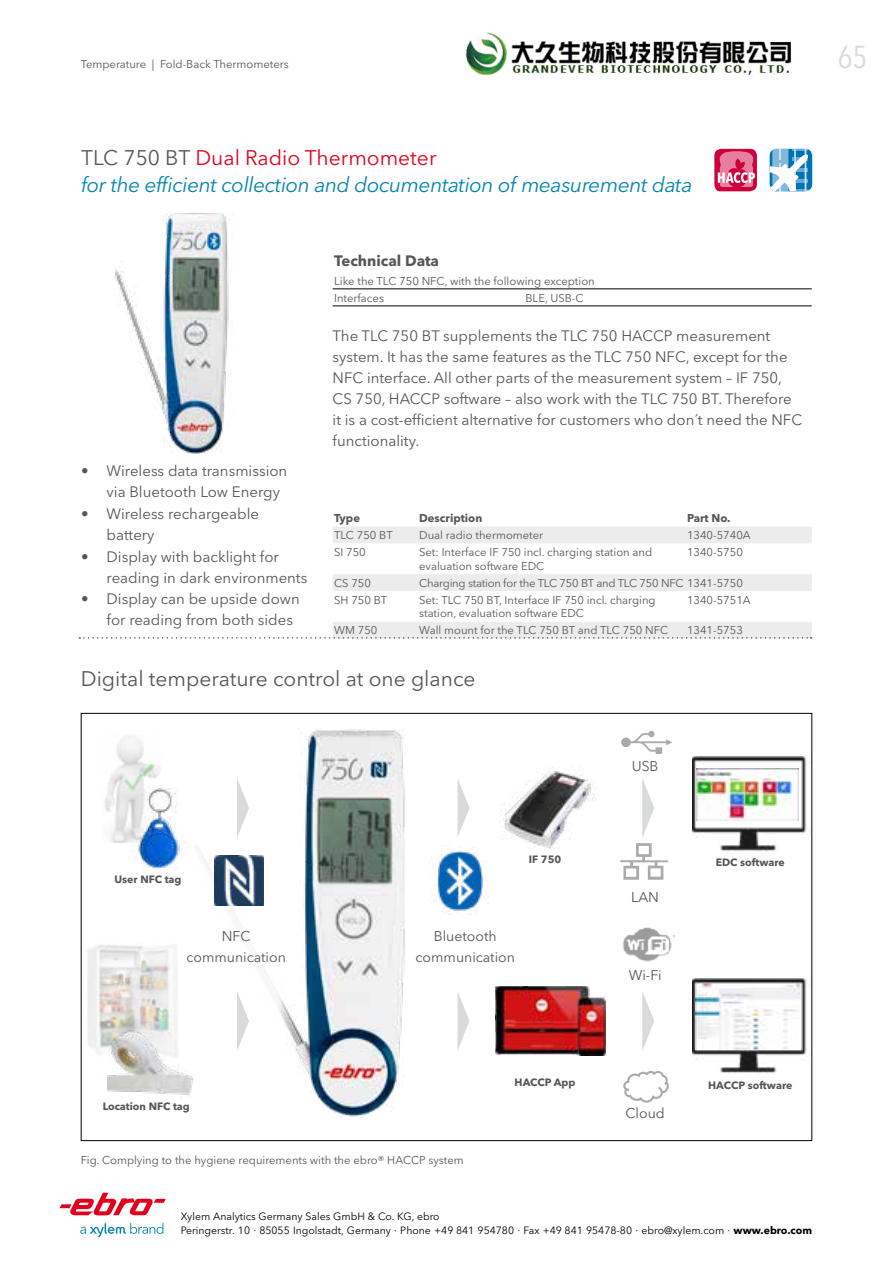
<style>
.page{position:relative;width:893px;height:1263px;background:#fff}
.page>*{position:absolute;margin:0;border:0;box-sizing:border-box;transform-origin:0 0}
.t1{font:condensed 31.5px "Avenir Next LT Pro";color:#d9dada}
.t2{font:italic 21px/27px "Avenir Next LT Pro";letter-spacing:-.02em;color:#0084b0}
.t3{font:21px "Avenir Next LT Pro";color:#565655}
.t4{font:15px/21px "Avenir Next LT Pro";color:#565655}
.t5{font:700 15px "Avenir Next LT Pro";color:#565655}
.t6{font:14.1px/21px "Avenir Next LT Pro";color:#565655;text-align:center}
.t7{font:11.25px/13.5px "Avenir Next LT Pro";color:#565655}
.t8{font:11.25px "Avenir Next LT Pro";letter-spacing:-.02em;color:#565655}
.t9{font:700 11.25px "Avenir Next LT Pro";color:#565655}
.t10{font:10.5px/13.5px "Avenir Next LT Pro";color:#000}
.t11{font:700 10.5px "Avenir Next LT Pro";color:#565655}
.s1{font-style:normal;color:#565655}
.s2{font-style:normal;color:#e3001d}
.s3{font-weight:700}
</style>
<div class="page">
<img style="left:300px;top:728px;width:158px;height:390px">
<img style="left:115px;top:213px;width:115px;height:240px">
<hr style="left:333px;top:288px;width:191px;height:1px;background:#000">
<hr style="left:333px;top:305px;width:191px;height:1px;background:#000">
<hr style="left:524px;top:288px;width:288px;height:1px;background:#000">
<hr style="left:524px;top:305px;width:288px;height:1px;background:#000">
<div style="left:333px;top:527px;width:479px;height:110px;background:#ececec"></div>
<svg style="left:333px;top:544px;width:479px;height:78px"></svg>
<svg style="left:79px;top:637px;width:733px;height:2px"></svg>
<svg style="left:80px;top:1223px;width:83px;height:14px"></svg>
<svg style="left:60px;top:1193px;width:106px;height:22px"></svg>
<svg style="left:770px;top:149px;width:42px;height:42px"></svg>
<img style="left:104px;top:736px;width:57px;height:74px">
<img style="left:106px;top:775px;width:106px;height:100px">
<img style="left:87px;top:944px;width:91px;height:110px">
<img style="left:501px;top:767px;width:95px;height:81px">
<img style="left:496px;top:986px;width:110px;height:70px">
<img style="left:430px;top:845px;width:54px;height:70px">
<img style="left:108px;top:1016px;width:85px;height:83px">
<img style="left:214px;top:856px;width:50px;height:49px">
<svg style="left:237px;top:779px;width:12px;height:58px"></svg>
<svg style="left:237px;top:992px;width:12px;height:58px"></svg>
<svg style="left:458px;top:780px;width:11px;height:56px"></svg>
<svg style="left:458px;top:993px;width:11px;height:56px"></svg>
<img style="left:623px;top:927px;width:52px;height:35px">
<svg style="left:623px;top:1071px;width:46px;height:31px"></svg>
<svg style="left:621px;top:731px;width:52px;height:23px"></svg>
<svg style="left:620px;top:779px;width:48px;height:101px"></svg>
<svg style="left:642px;top:992px;width:12px;height:58px"></svg>
<img style="left:692px;top:756px;width:115px;height:96px">
<img style="left:692px;top:978px;width:115px;height:96px">
<img style="left:696px;top:983px;width:104px;height:66px">
<svg style="left:714px;top:149px;width:43px;height:42px"></svg>
<img style="left:465px;top:31px;width:326px;height:46px">
<p class="t7" style="left:81px;top:57px;width:210px">Temperature | Fold-Back Thermometers</p>
<h2 class="t2" style="left:81px;top:144px;width:613px"><span class="s1">TLC 750 BT</span> <span class="s2">Dual Radio Thermometer<br></span>for the efficient collection and documentation of measurement data</h2>
<p class="t4" style="left:107px;top:460px;width:182px;text-indent:-26px">• Wireless data transmission via Bluetooth Low Energy</p>
<p class="t4" style="left:107px;top:503px;width:154px;text-indent:-26px">• Wireless rechargeable battery</p>
<p class="t4" style="left:107px;top:546px;width:202px;text-indent:-26px">• Display with backlight for reading in dark environments</p>
<p class="t4" style="left:107px;top:589px;width:195px;text-indent:-26px">• Display can be upside down for reading from both sides</p>
<p class="t5" style="left:334px;top:252px;width:106px">Technical Data</p>
<p class="t7" style="left:334px;top:272px;width:262px;line-height:17px">Like the TLC 750 NFC, with the following exception<br>Interfaces</p>
<p class="t7" style="left:525px;top:291px;width:60px">BLE, USB-C</p>
<p class="t4" style="left:333px;top:325px;width:471px">The TLC 750 BT supplements the TLC 750 HACCP measurement system. It has the same features as the TLC 750 NFC, except for the NFC interface. All other parts of the measurement system – IF 750, CS 750, HACCP software – also work with the TLC 750 BT. Therefore it is a cost-efficient alternative for customers who don´t need the NFC functionality.</p>
<p class="t9" style="left:334px;top:511px;width:27px">Type</p>
<p class="t9" style="left:419px;top:511px;width:65px">Description</p>
<p class="t9" style="left:687px;top:511px;width:45px">Part No.</p>
<p class="t7" style="left:334px;top:529px;width:60px">TLC 750 BT</p>
<p class="t7" style="left:419px;top:529px;width:126px">Dual radio thermometer</p>
<p class="t7" style="left:687px;top:529px;width:65px">1340-5740A</p>
<p class="t7" style="left:334px;top:546px;width:33px">SI 750</p>
<p class="t7" style="left:419px;top:546px;width:235px">Set: Interface IF 750 incl. charging station and evaluation software EDC</p>
<p class="t7" style="left:687px;top:546px;width:57px">1340-5750</p>
<p class="t7" style="left:334px;top:576px;width:38px">CS 750</p>
<p class="t8" style="left:419px;top:576px;width:325px">Charging station for the TLC 750 BT and TLC 750 NFC 1341-5750</p>
<p class="t7" style="left:334px;top:593px;width:55px">SH 750 BT</p>
<p class="t7" style="left:419px;top:593px;width:238px">Set: TLC 750 BT, Interface IF 750 incl. charging station, evaluation software EDC</p>
<p class="t7" style="left:687px;top:593px;width:65px">1340-5751A</p>
<p class="t7" style="left:334px;top:624px;width:45px">WM 750</p>
<p class="t7" style="left:419px;top:624px;width:251px">Wall mount for the TLC 750 BT and TLC 750 NFC</p>
<p class="t7" style="left:687px;top:624px;width:57px">1341-5753</p>
<h2 class="t3" style="left:81px;top:666px;width:396px">Digital temperature control at one glance</h2>
<p class="t11" style="left:114px;top:873px;width:69px">User NFC tag</p>
<p class="t6" style="left:187px;top:925px;width:101px">NFC communication</p>
<p class="t11" style="left:529px;top:853px;width:34px">IF 750</p>
<p class="t6" style="left:416px;top:925px;width:101px">Bluetooth communication</p>
<p class="t6" style="left:632px;top:755px;width:28px">USB</p>
<p class="t6" style="left:631px;top:887px;width:29px">LAN</p>
<p class="t6" style="left:629px;top:964px;width:34px">Wi-Fi</p>
<p class="t11" style="left:716px;top:855px;width:71px">EDC software</p>
<h1 class="t1" style="left:838px;top:38px;width:31px">65</h1>
<p class="t11" style="left:103px;top:1099px;width:89px">Location NFC tag</p>
<p class="t7" style="left:81px;top:1153px;width:385px">Fig. Complying to the hygiene requirements with the ebro® HACCP system</p>
<p class="t11" style="left:515px;top:1076px;width:62px">HACCP App</p>
<p class="t6" style="left:625px;top:1103px;width:41px">Cloud</p>
<p class="t11" style="left:708px;top:1078px;width:86px">HACCP software</p>
<p class="t10" style="left:181px;top:1210px;width:633px">Xylem Analytics Germany Sales GmbH &amp; Co. KG, ebro<br>Peringerstr. 10 ∙ 85055 Ingolstadt, Germany ∙ Phone +49 841 954780 ∙ Fax +49 841 95478-80 ∙ ebro@xylem.com ∙ <span class="s3">www.ebro.com</span></p>
</div>
